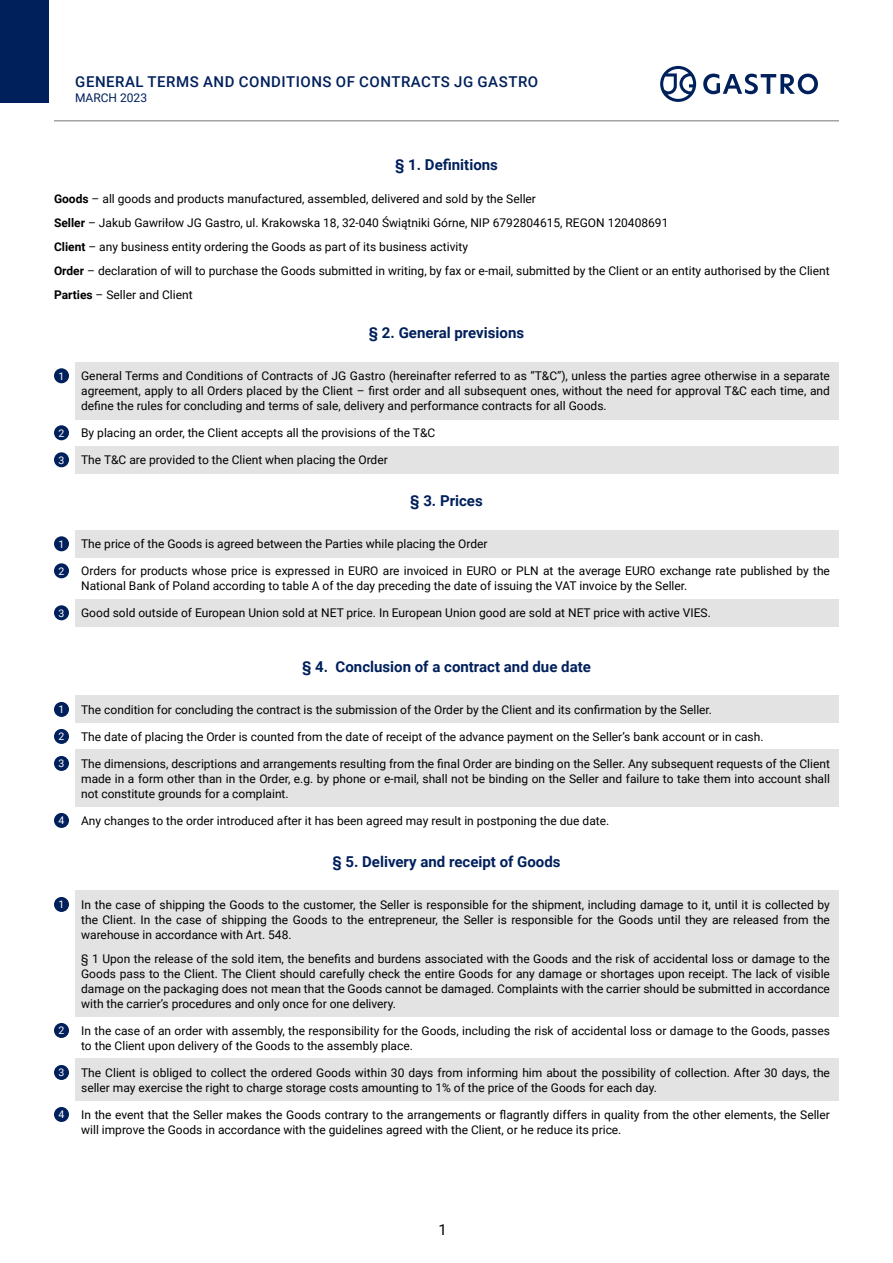
<style>
.page{position:relative;width:893px;height:1263px;background:#fff}
.page>*{position:absolute;margin:0;border:0;box-sizing:border-box;transform-origin:0 0}
.t1{font:700 15px "Roboto";color:#00205c}
.t2{font:500 15px "Roboto";letter-spacing:.035em;color:#00205c}
.t3{font:15px "Roboto";color:#000}
.t4{font:12px/15px "Roboto";color:#000}
.t5{font:12px "Roboto";color:#00205c}
.t6{font:10.5px "Roboto";color:#fff}
.s1{font-weight:700}
</style>
<div class="page">
<div style="left:0;top:0;width:48px;height:102px;background:#00205c"></div>
<hr style="left:54px;top:120px;width:785px;height:2px;background:#a3a3a3">
<svg style="left:703px;top:74px;width:115px;height:20px"></svg>
<svg style="left:660px;top:66px;width:36px;height:36px"></svg>
<div style="left:75px;top:362px;width:764px;height:57px;background:#e3e3e3"></div>
<div style="left:75px;top:446px;width:764px;height:27px;background:#e3e3e3"></div>
<div style="left:54px;top:368px;width:15px;height:15px;background:#00205c;border-radius:50%"></div>
<div style="left:54px;top:425px;width:15px;height:15px;background:#00205c;border-radius:50%"></div>
<div style="left:54px;top:452px;width:15px;height:15px;background:#00205c;border-radius:50%"></div>
<div style="left:75px;top:530px;width:764px;height:27px;background:#e3e3e3"></div>
<div style="left:75px;top:599px;width:764px;height:27px;background:#e3e3e3"></div>
<div style="left:54px;top:536px;width:15px;height:15px;background:#00205c;border-radius:50%"></div>
<div style="left:54px;top:563px;width:15px;height:15px;background:#00205c;border-radius:50%"></div>
<div style="left:54px;top:605px;width:15px;height:15px;background:#00205c;border-radius:50%"></div>
<div style="left:75px;top:696px;width:764px;height:27px;background:#e3e3e3"></div>
<div style="left:75px;top:750px;width:764px;height:57px;background:#e3e3e3"></div>
<div style="left:54px;top:702px;width:15px;height:15px;background:#00205c;border-radius:50%"></div>
<div style="left:54px;top:729px;width:15px;height:15px;background:#00205c;border-radius:50%"></div>
<div style="left:54px;top:756px;width:15px;height:15px;background:#00205c;border-radius:50%"></div>
<div style="left:54px;top:813px;width:15px;height:15px;background:#00205c;border-radius:50%"></div>
<div style="left:75px;top:891px;width:764px;height:126px;background:#e3e3e3"></div>
<div style="left:75px;top:1059px;width:764px;height:42px;background:#e3e3e3"></div>
<div style="left:54px;top:897px;width:15px;height:15px;background:#00205c;border-radius:50%"></div>
<div style="left:54px;top:1023px;width:15px;height:15px;background:#00205c;border-radius:50%"></div>
<div style="left:54px;top:1065px;width:15px;height:15px;background:#00205c;border-radius:50%"></div>
<div style="left:54px;top:1107px;width:15px;height:15px;background:#00205c;border-radius:50%"></div>
<p class="t2" style="left:75px;top:71px;width:464px">GENERAL TERMS AND CONDITIONS OF CONTRACTS JG GASTRO</p>
<p class="t5" style="left:75px;top:89px;width:74px">MARCH 2023</p>
<p class="t1" style="left:395px;top:154px;width:104px">§ 1. Definitions</p>
<p class="t4" style="left:54px;top:187px;width:777px;line-height:24px"><span class="s1">Goods</span> – all goods and products manufactured, assembled, delivered and sold by the Seller<br><span class="s1">Seller</span> – Jakub Gawriłow JG Gastro, ul. Krakowska 18, 32-040 Świątniki Górne, NIP 6792804615, REGON 120408691<br><span class="s1">Client</span> – any business entity ordering the Goods as part of its business activity<br><span class="s1">Order</span> – declaration of will to purchase the Goods submitted in writing, by fax or e-mail, submitted by the Client or an entity authorised by the Client <span class="s1">Parties</span> – Seller and Client</p>
<p class="t1" style="left:369px;top:322px;width:157px">§ 2. General previsions</p>
<p class="t6" style="left:59px;top:369px;width:7px">1</p>
<p class="t4" style="left:81px;top:368px;width:750px;text-align:justify">General Terms and Conditions of Contracts of JG Gastro (hereinafter referred to as “T&amp;C”), unless the parties agree otherwise in a separate agreement, apply to all Orders placed by the Client – first order and all subsequent ones, without the need for approval T&amp;C each time, and define the rules for concluding and terms of sale, delivery and performance contracts for all Goods.</p>
<p class="t6" style="left:59px;top:426px;width:7px">2</p>
<p class="t4" style="left:81px;top:425px;width:356px">By placing an order, the Client accepts all the provisions of the T&amp;C</p>
<p class="t6" style="left:59px;top:453px;width:7px">3</p>
<p class="t4" style="left:81px;top:452px;width:308px">The T&amp;C are provided to the Client when placing the Order</p>
<p class="t1" style="left:410px;top:490px;width:74px">§ 3. Prices</p>
<p class="t6" style="left:59px;top:537px;width:7px">1</p>
<p class="t4" style="left:81px;top:536px;width:408px">The price of the Goods is agreed between the Parties while placing the Order</p>
<p class="t6" style="left:59px;top:564px;width:7px">2</p>
<p class="t4" style="left:81px;top:563px;width:750px">Orders for products whose price is expressed in EURO are invoiced in EURO or PLN at the average EURO exchange rate published by the<br>National Bank of Poland according to table A of the day preceding the date of issuing the VAT invoice by the Seller.</p>
<p class="t6" style="left:59px;top:606px;width:7px">3</p>
<p class="t4" style="left:81px;top:605px;width:631px">Good sold outside of European Union sold at NET price. In European Union good are sold at NET price with active VIES.</p>
<p class="t1" style="left:302px;top:656px;width:290px">§ 4. Conclusion of a contract and due date</p>
<p class="t6" style="left:59px;top:702px;width:7px">1</p>
<p class="t4" style="left:81px;top:702px;width:632px">The condition for concluding the contract is the submission of the Order by the Client and its confirmation by the Seller.</p>
<p class="t6" style="left:59px;top:729px;width:7px">2</p>
<p class="t4" style="left:81px;top:729px;width:684px">The date of placing the Order is counted from the date of receipt of the advance payment on the Seller’s bank account or in cash.</p>
<p class="t6" style="left:59px;top:756px;width:7px">3</p>
<p class="t4" style="left:81px;top:756px;width:750px;text-align:justify">The dimensions, descriptions and arrangements resulting from the final Order are binding on the Seller. Any subsequent requests of the Client made in a form other than in the Order, e.g. by phone or e-mail, shall not be binding on the Seller and failure to take them into account shall not constitute grounds for a complaint.</p>
<p class="t6" style="left:59px;top:813px;width:7px">4</p>
<p class="t4" style="left:81px;top:813px;width:530px">Any changes to the order introduced after it has been agreed may result in postponing the due date.</p>
<p class="t1" style="left:332px;top:851px;width:230px">§ 5. Delivery and receipt of Goods</p>
<p class="t6" style="left:59px;top:897px;width:7px">1</p>
<p class="t4" style="left:81px;top:897px;width:750px;text-align:justify">In the case of shipping the Goods to the customer, the Seller is responsible for the shipment, including damage to it, until it is collected by the Client. In the case of shipping the Goods to the entrepreneur, the Seller is responsible for the Goods until they are released from the warehouse in accordance with Art. 548.</p>
<p class="t4" style="left:81px;top:951px;width:750px;text-align:justify">§ 1 Upon the release of the sold item, the benefits and burdens associated with the Goods and the risk of accidental loss or damage to the Goods pass to the Client. The Client should carefully check the entire Goods for any damage or shortages upon receipt. The lack of visible damage on the packaging does not mean that the Goods cannot be damaged. Complaints with the carrier should be submitted in accordance with the carrier’s procedures and only once for one delivery.</p>
<p class="t6" style="left:59px;top:1023px;width:7px">2</p>
<p class="t4" style="left:81px;top:1023px;width:750px">In the case of an order with assembly, the responsibility for the Goods, including the risk of accidental loss or damage to the Goods, passes to the Client upon delivery of the Goods to the assembly place.</p>
<p class="t6" style="left:59px;top:1065px;width:7px">3</p>
<p class="t4" style="left:81px;top:1065px;width:750px">The Client is obliged to collect the ordered Goods within 30 days from informing him about the possibility of collection. After 30 days, the seller may exercise the right to charge storage costs amounting to 1% of the price of the Goods for each day.</p>
<p class="t6" style="left:59px;top:1107px;width:7px">4</p>
<p class="t4" style="left:81px;top:1107px;width:750px">In the event that the Seller makes the Goods contrary to the arrangements or flagrantly differs in quality from the other elements, the Seller will improve the Goods in accordance with the guidelines agreed with the Client, or he reduce its price.</p>
<p class="t3" style="left:439px;top:1219px;width:10px">1</p>
</div>
